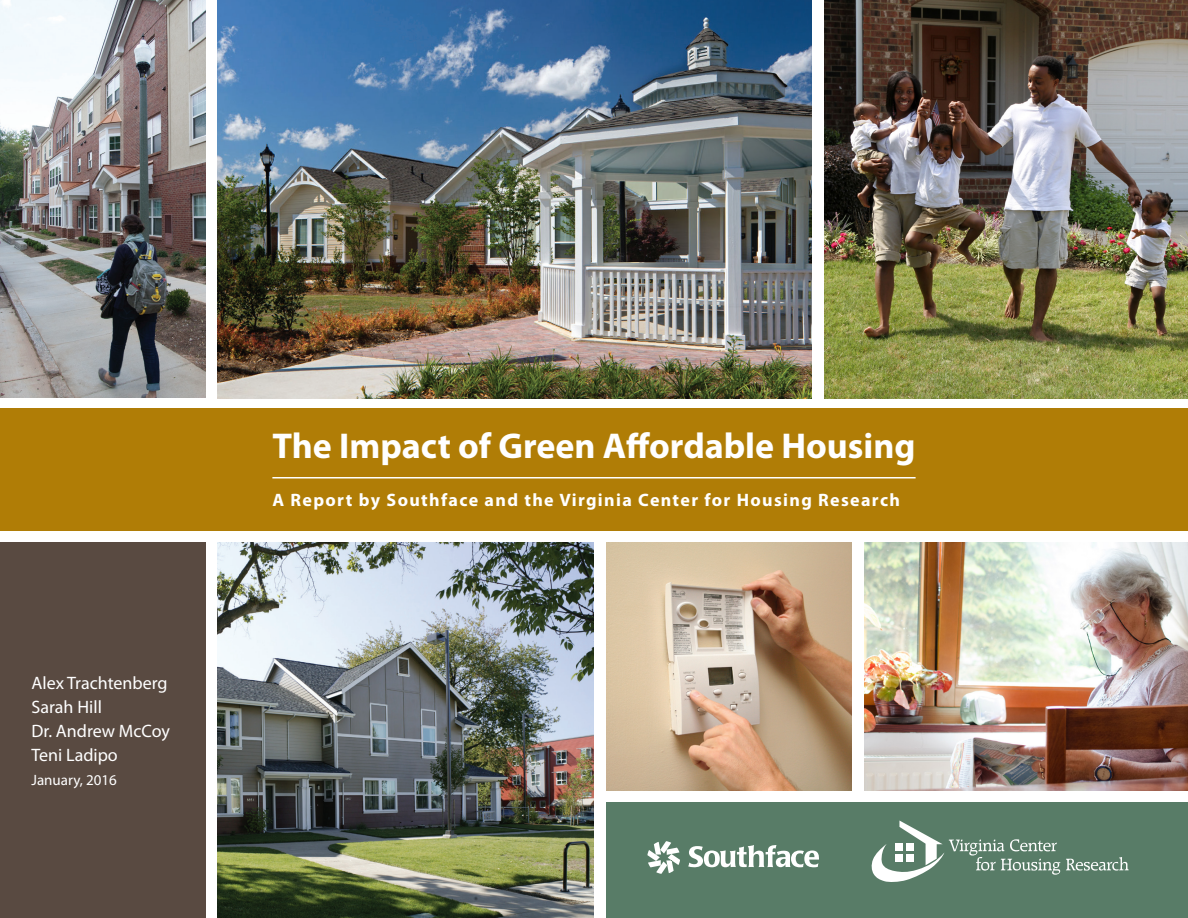
<style>
.page{position:relative;width:1188px;height:918px;background:#fff}
.page>*{position:absolute;margin:0;border:0;box-sizing:border-box;transform-origin:0 0}
.head_-_sans_serif{font:700 36px "Myriad Pro";color:#fff}
.subhead_14{font:700 18px "Myriad Pro";letter-spacing:.075em;color:#fff}
.subhead_14-2{font:18px "Myriad Pro";color:#fff}
.subhead_14-3{font:15px "Myriad Pro";color:#fff}
</style>
<div class="page">
<div style="left:0;top:408px;width:1188px;height:123px;background:#b07d06"></div>
<div style="left:607px;top:802px;width:581px;height:116px;background:#587c67"></div>
<hr style="left:272px;top:477px;width:644px;height:1px;background:#fff">
<img style="left:218px;top:0;width:594px;height:398px">
<img style="left:218px;top:542px;width:376px;height:376px">
<img style="left:824px;top:0;width:364px;height:398px">
<img style="left:607px;top:542px;width:244px;height:248px">
<img style="left:0;top:0;width:205px;height:397px">
<svg style="left:647px;top:841px;width:33px;height:33px"></svg>
<svg style="left:688px;top:845px;width:131px;height:22px"></svg>
<svg style="left:1066px;top:857px;width:63px;height:14px"></svg>
<svg style="left:872px;top:821px;width:188px;height:61px"></svg>
<img style="left:864px;top:542px;width:324px;height:248px">
<div style="left:0;top:542px;width:205px;height:376px;background:#594a41"></div>
<p class="subhead_14-2" style="left:32px;top:672px;width:138px">Alex Trachtenberg</p>
<p class="subhead_14-2" style="left:32px;top:696px;width:72px">Sarah Hill</p>
<p class="subhead_14-2" style="left:32px;top:720px;width:140px">Dr. Andrew McCoy</p>
<p class="subhead_14-2" style="left:32px;top:744px;width:88px">Teni Ladipo</p>
<p class="subhead_14-3" style="left:32px;top:770px;width:87px">January, 2016</p>
<p class="head_-_sans_serif" style="left:272px;top:422px;width:645px">The Impact of Green Affordable Housing</p>
<p class="subhead_14" style="left:272px;top:488px;width:629px">A Report by Southface and the Virginia Center for Housing Research</p>
</div>
